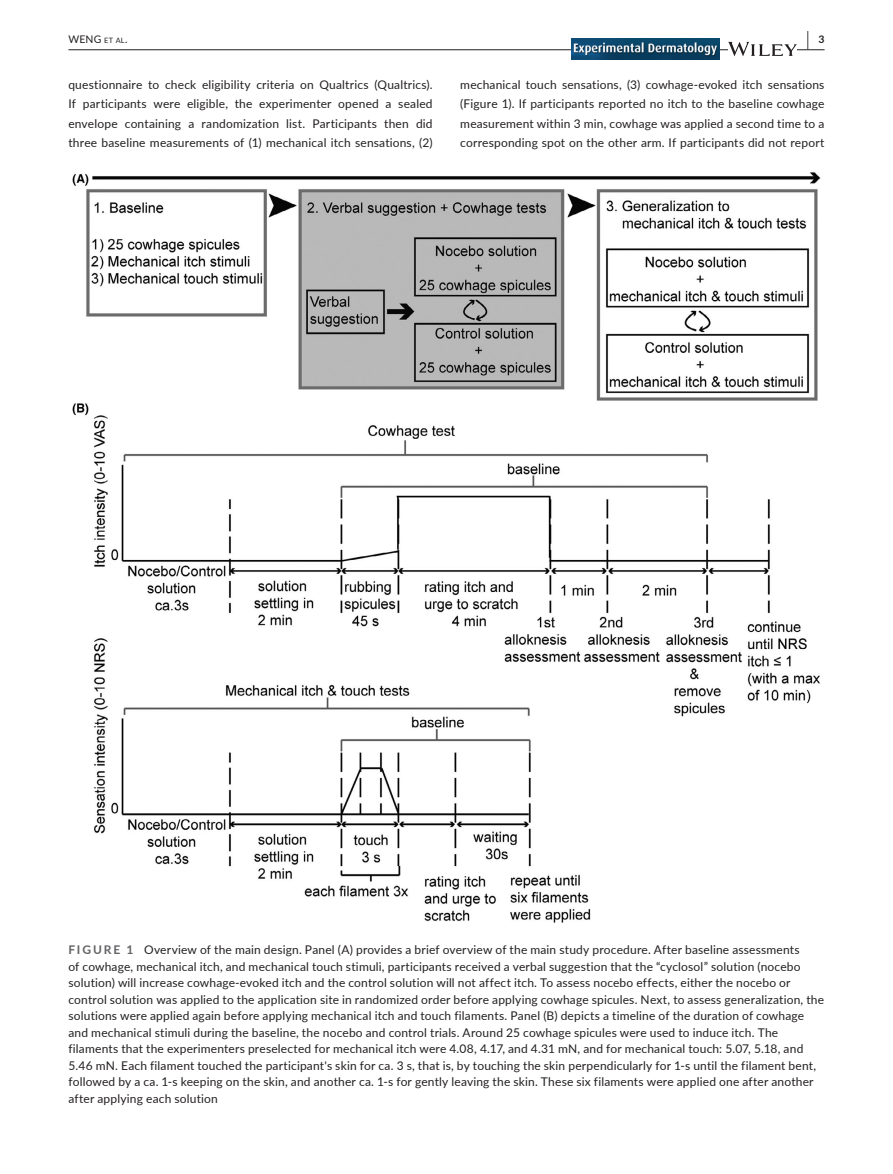
<style>
.page{position:relative;width:893px;height:1174px;background:#fff}
.page>*{position:absolute;margin:0;border:0;box-sizing:border-box;transform-origin:0 0}
.t1{font:700 19.5px "Lato";color:#231f20;scale:.43 1}
.t2{font:12px/16.5px "Lato";letter-spacing:.015em;color:#231f20;text-align:justify}
.t3{font:10.5px "Lato";color:#231f20}
.s1{font-size:7.35px}
.s2{font-weight:700;color:#636366}
</style>
<div class="page">
<hr style="left:68px;top:49px;width:756px;height:1px;background:#231f20">
<img style="left:571px;top:38px;width:149px;height:22px">
<svg style="left:728px;top:42px;width:69px;height:14px"></svg>
<img style="left:72px;top:172px;width:749px;height:750px">
<p class="t3" style="left:68px;top:31px;width:61px">WENG <span class="s1">et al</span>.</p>
<h1 class="t1" style="left:807px;top:25px;width:43px">| <sup>3</sup></h1>
<p class="t2" style="left:68px;top:74px;width:366px;line-height:19.5px">questionnaire to check eligibility criteria on Qualtrics (Qualtrics).<br>If participants were eligible, the experimenter opened a sealed envelope containing a randomization list. Participants then did three baseline measurements of (1) mechanical itch sensations, (2)</p>
<p class="t2" style="left:460px;top:74px;width:366px;line-height:19.5px">mechanical touch sensations, (3) cowhage-evoked itch sensations (Figure 1). If participants reported no itch to the baseline cowhage measurement within 3 min, cowhage was applied a second time to a corresponding spot on the other arm. If participants did not report</p>
<p class="t2" style="left:68px;top:941px;width:757px;text-align:left"><span class="s2">FIGURE 1</span> Overview of the main design. Panel (A) provides a brief overview of the main study procedure. After baseline assessments<br>of cowhage, mechanical itch, and mechanical touch stimuli, participants received a verbal suggestion that the “cyclosol” solution (nocebo solution) will increase cowhage-evoked itch and the control solution will not affect itch. To assess nocebo effects, either the nocebo or control solution was applied to the application site in randomized order before applying cowhage spicules. Next, to assess generalization, the solutions were applied again before applying mechanical itch and touch filaments. Panel (B) depicts a timeline of the duration of cowhage and mechanical stimuli during the baseline, the nocebo and control trials. Around 25 cowhage spicules were used to induce itch. The filaments that the experimenters preselected for mechanical itch were 4.08, 4.17, and 4.31 mN, and for mechanical touch: 5.07, 5.18, and 5.46 mN. Each filament touched the participant's skin for ca. 3 s, that is, by touching the skin perpendicularly for 1-s until the filament bent, followed by a ca. 1-s keeping on the skin, and another ca. 1-s for gently leaving the skin. These six filaments were applied one after another after applying each solution</p>
</div>
